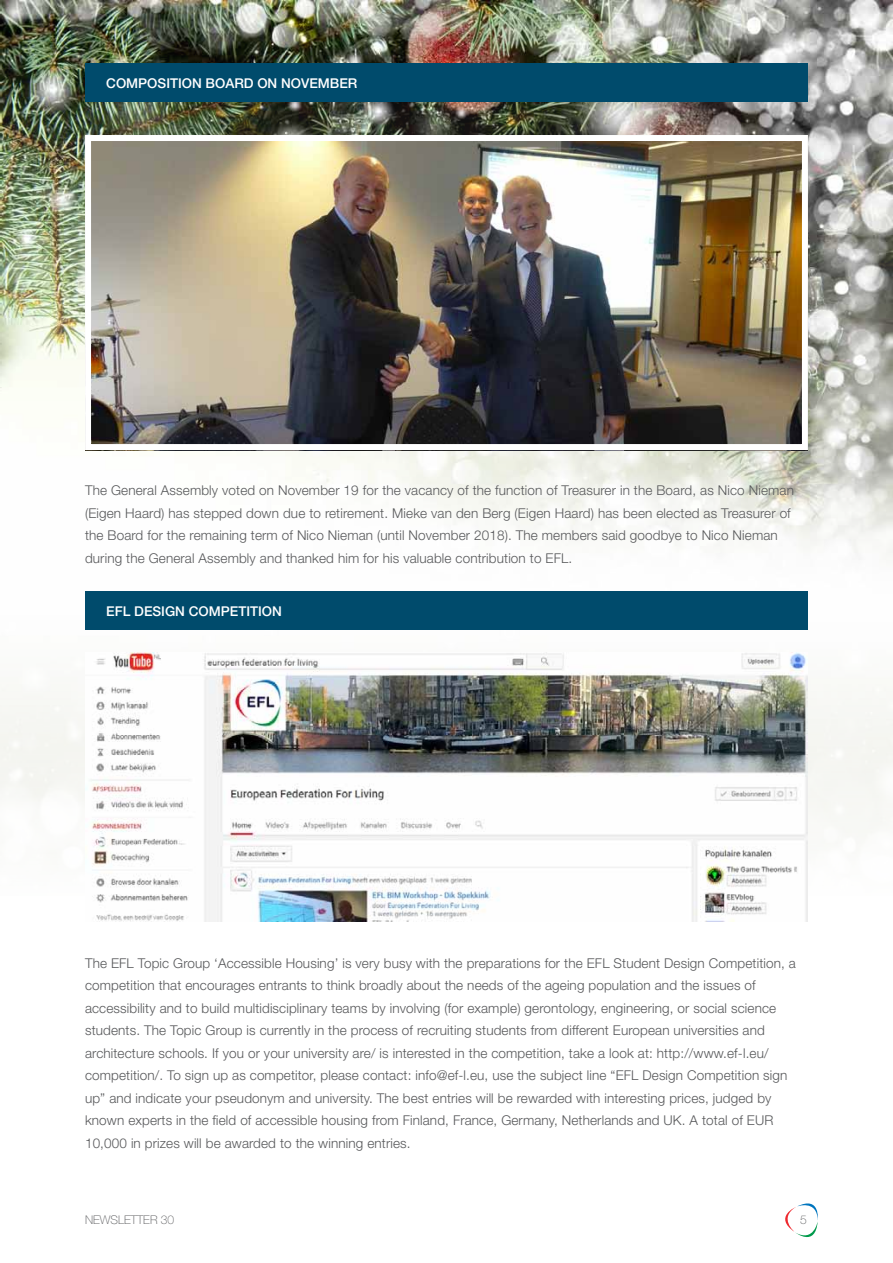
<style>
.page{position:relative;width:893px;height:1263px;background:#fff}
.page>*{position:absolute;margin:0;border:0;box-sizing:border-box;transform-origin:0 0}
.Body{font:300 13.5px/22.5px "Helvetica Neue LT Std";letter-spacing:.01em;color:#57585a}
.t1{font:500 13.5px "Helvetica Neue LT Std";color:#fff}
.t2{font:100 12px "Helvetica Neue LT Std";color:#57585a}
</style>
<div class="page">
<svg style="left:785px;top:1203px;width:33px;height:35px"></svg>
<img style="left:0;top:0;width:893px;height:836px">
<div style="left:85px;top:64px;width:723px;height:38px;background:#004b6c"></div>
<div style="left:85px;top:592px;width:723px;height:38px;background:#004b6c"></div>
<img style="left:92px;top:142px;width:709px;height:301px">
<div style="left:85px;top:135px;width:723px;height:315px;border:6px solid #fff"></div>
<img style="left:85px;top:653px;width:723px;height:269px">
<p class="t1" style="left:106px;top:75px;width:253px">COMPOSITION BOARD ON NOVEMBER</p>
<p class="Body" style="left:85px;top:479px;width:710px">The General Assembly voted on November 19 for the vacancy of the function of Treasurer in the Board, as Nico Nieman (Eigen Haard) has stepped down due to retirement. Mieke van den Berg (Eigen Haard) has been elected as Treasurer of the Board for the remaining term of Nico Nieman (until November 2018). The members said goodbye to Nico Nieman during the General Assembly and thanked him for his valuable contribution to EFL.</p>
<p class="t1" style="left:106px;top:603px;width:177px">EFL DESIGN COMPETITION</p>
<p class="Body" style="left:85px;top:951px;width:712px">The EFL Topic Group ‘Accessible Housing’ is very busy with the preparations for the EFL Student Design Competition, a competition that encourages entrants to think broadly about the needs of the ageing population and the issues of accessibility and to build multidisciplinary teams by involving (for example) gerontology, engineering, or social science students. The Topic Group is currently in the process of recruiting students from different European universities and architecture schools. If you or your university are/ is interested in the competition, take a look at: http://www.ef-l.eu/ competition/. To sign up as competitor, please contact: info@ef-l.eu, use the subject line “EFL Design Competition sign up” and indicate your pseudonym and university. The best entries will be rewarded with interesting prices, judged by known experts in the field of accessible housing from Finland, France, Germany, Netherlands and UK. A total of EUR 10,000 in prizes will be awarded to the winning entries.</p>
<p class="t2" style="left:85px;top:1212px;width:91px">NEWSLETTER 30</p>
<p class="t2" style="left:800px;top:1212px;width:8px">5</p>
</div>
